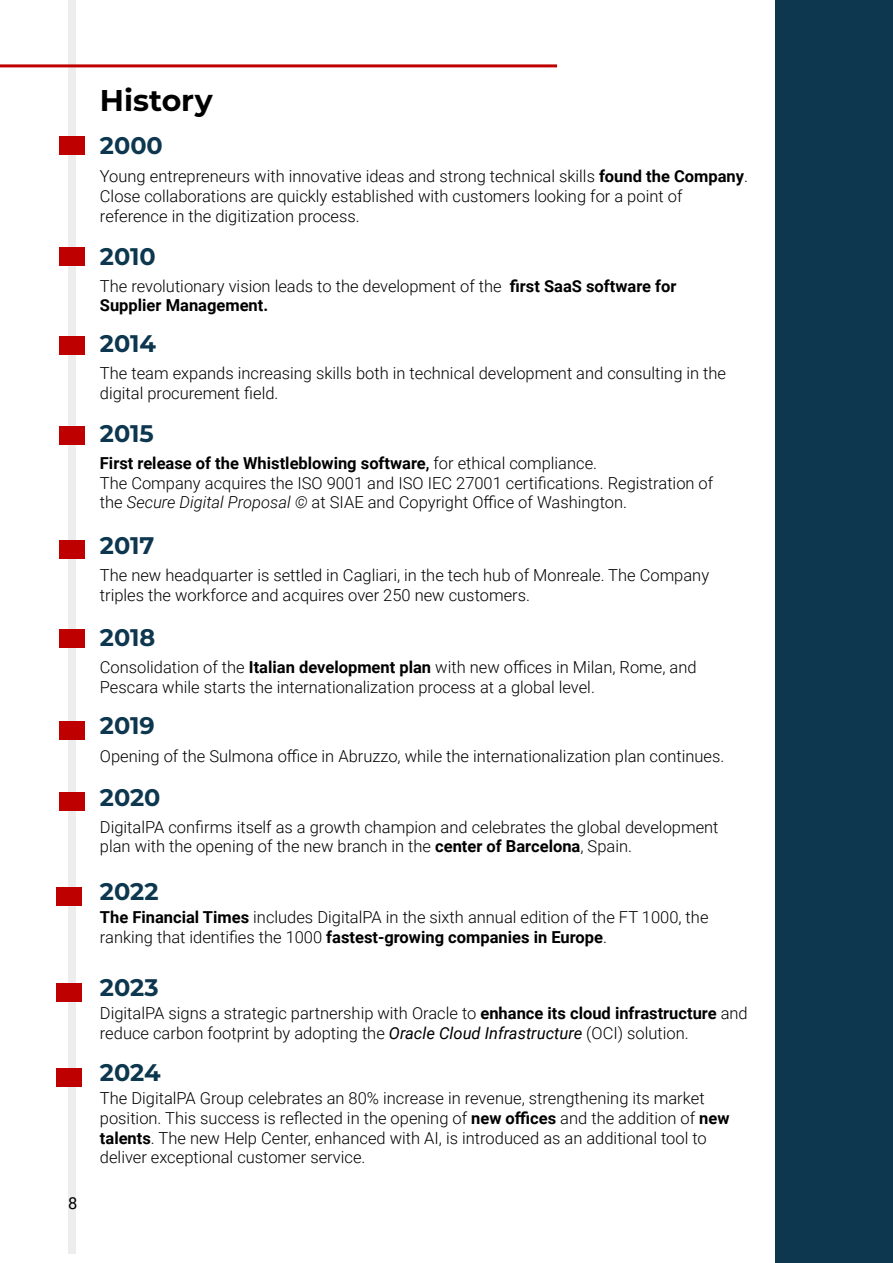
<style>
.page{position:relative;width:893px;height:1263px;background:#fff}
.page>*{position:absolute;margin:0;border:0;box-sizing:border-box;transform-origin:0 0}
.t1{font:700 30px "Montserrat";color:#000}
.t2{font:700 24px "Montserrat";color:#0d364f}
.t3{font:300 16.5px/19.8px "Roboto";color:#000}
.t4{font:16.5px "Roboto";color:#000}
.s1{font-weight:700}
.s2{font-weight:500}
.s3{font-style:italic}
.s4{font-weight:400;font-style:italic}
</style>
<div class="page">
<div style="left:68px;top:0;width:7px;height:1254px;background:#ededed"></div>
<div style="left:776px;top:0;width:117px;height:1262px;background:#0d364f"></div>
<div style="left:60px;top:136px;width:25px;height:19px;background:#bf0000"></div>
<div style="left:60px;top:247px;width:25px;height:18px;background:#bf0000"></div>
<div style="left:60px;top:337px;width:25px;height:18px;background:#bf0000"></div>
<div style="left:60px;top:426px;width:25px;height:18px;background:#bf0000"></div>
<div style="left:60px;top:540px;width:25px;height:18px;background:#bf0000"></div>
<div style="left:60px;top:629px;width:25px;height:18px;background:#bf0000"></div>
<div style="left:60px;top:721px;width:25px;height:18px;background:#bf0000"></div>
<div style="left:60px;top:793px;width:25px;height:18px;background:#bf0000"></div>
<div style="left:57px;top:887px;width:25px;height:18px;background:#bf0000"></div>
<div style="left:57px;top:983px;width:25px;height:18px;background:#bf0000"></div>
<hr style="left:0;top:64px;width:557px;height:3px;background:#bf0000">
<div style="left:57px;top:1068px;width:25px;height:18px;background:#bf0000"></div>
<p class="t4" style="left:68px;top:1192px;width:11px">8</p>
<h1 class="t1" style="left:100px;top:79px;width:114px">History</h1>
<h2 class="t2" style="left:100px;top:128px;width:64px">2000</h2>
<p class="t3" style="left:100px;top:166px;width:650px">Young entrepreneurs with innovative ideas and strong technical skills <span class="s1">found the Company</span>.<br>Close collaborations are quickly established with customers looking for a point of reference in the digitization process.</p>
<h2 class="t2" style="left:100px;top:239px;width:57px">2010</h2>
<p class="t3" style="left:100px;top:275px;width:578px">The revolutionary vision leads to the development of the <span class="s1">first SaaS software for<br>Supplier Management.</span></p>
<h2 class="t2" style="left:100px;top:326px;width:58px">2014</h2>
<p class="t3" style="left:100px;top:363px;width:628px">The team expands increasing skills both in technical development and consulting in the digital procurement field.</p>
<h2 class="t2" style="left:100px;top:416px;width:55px">2015</h2>
<p class="t3" style="left:100px;top:452px;width:615px"><span class="s1">First release of the Whistleblowing software</span><span class="s2">,</span> for ethical compliance.<br>The Company acquires the ISO 9001 and ISO IEC 27001 certifications. Registration of the <span class="s3">Secure Digital Proposal ©</span> at SIAE and Copyright Office of Washington.</p>
<h2 class="t2" style="left:100px;top:528px;width:56px">2017</h2>
<p class="t3" style="left:100px;top:565px;width:611px">The new headquarter is settled in Cagliari, in the tech hub of Monreale. The Company triples the workforce and acquires over 250 new customers.</p>
<h2 class="t2" style="left:100px;top:620px;width:57px">2018</h2>
<p class="t3" style="left:100px;top:656px;width:598px">Consolidation of the <span class="s1">Italian development plan</span> with new offices in Milan, Rome, and<br>Pescara while starts the internationalization process at a global level.</p>
<h2 class="t2" style="left:100px;top:709px;width:56px">2019</h2>
<p class="t3" style="left:100px;top:745px;width:626px">Opening of the Sulmona office in Abruzzo, while the internationalization plan continues.</p>
<h2 class="t2" style="left:100px;top:780px;width:62px">2020</h2>
<p class="t3" style="left:100px;top:816px;width:620px">DigitalPA confirms itself as a growth champion and celebrates the global development plan with the opening of the new branch in the <span class="s1">center of Barcelona</span>, Spain.</p>
<h2 class="t2" style="left:100px;top:874px;width:60px">2022</h2>
<p class="t3" style="left:100px;top:907px;width:610px"><span class="s1">The Financial Times</span> includes DigitalPA in the sixth annual edition of the FT 1000, the ranking that identifies the 1000 <span class="s1">fastest-growing companies in Europe</span>.</p>
<h2 class="t2" style="left:100px;top:970px;width:60px">2023</h2>
<p class="t3" style="left:100px;top:1002px;width:649px">DigitalPA signs a strategic partnership with Oracle to <span class="s1">enhance its cloud infrastructure</span> and reduce carbon footprint by adopting the <span class="s4">Oracle Cloud Infrastructure</span> (OCI) solution.</p>
<h2 class="t2" style="left:100px;top:1055px;width:62px">2024</h2>
<p class="t3" style="left:100px;top:1087px;width:631px">The DigitalPA Group celebrates an 80% increase in revenue, strengthening its market position. This success is reflected in the opening of <span class="s1">new offices</span> and the addition of <span class="s1">new talents</span>. The new Help Center, enhanced with AI, is introduced as an additional tool to deliver exceptional customer service.</p>
</div>
